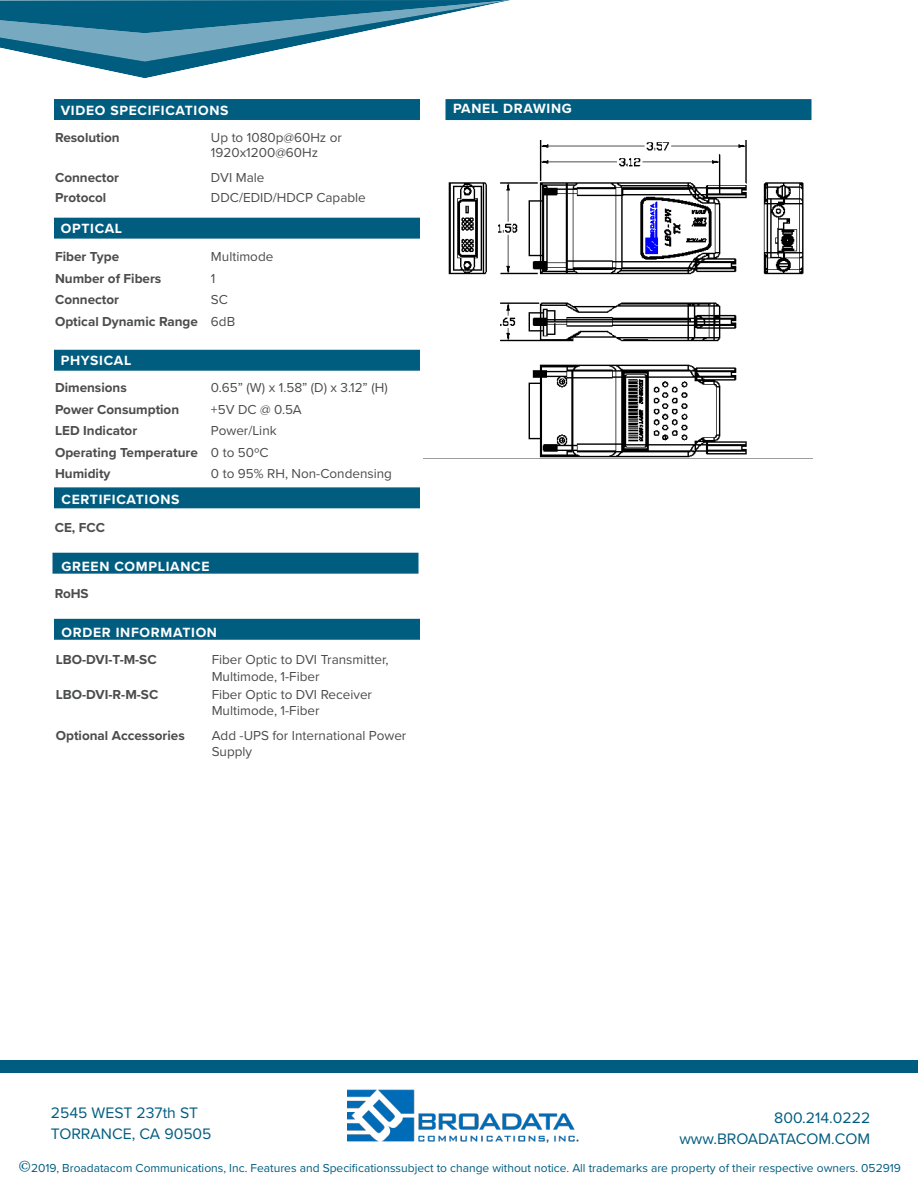
<style>
.page{position:relative;width:918px;height:1188px;background:#fff}
.page>*{position:absolute;margin:0;border:0;box-sizing:border-box;transform-origin:0 0}
.t1{font:15.75px/21px "Proxima Nova";color:#005d80}
.Table_Header{font:700 13.8px "Proxima Nova";letter-spacing:.05em;color:#fff}
.Table_Right_Column{font:13.5px/16.5px "Proxima Nova";color:#4b4c4d}
.Table_Left_Column{font:700 13.5px "Proxima Nova";color:#4b4c4d}
.t2{font:12px "Proxima Nova";color:#005d80}
.s1{font-family:"Minion Pro";font-size:18px}
</style>
<div class="page">
<svg style="left:0;top:36px;width:342px;height:42px"></svg>
<div style="left:0;top:0;width:511px;height:36px;background:#fff;opacity:.35"></div>
<div style="left:0;top:1060px;width:917px;height:13px;background:#005d80"></div>
<img style="left:347px;top:1089px;width:232px;height:54px">
<div style="left:54px;top:99px;width:366px;height:21px;background:#005d80"></div>
<div style="left:52px;top:553px;width:366px;height:21px;background:#005d80;border:2px solid #005d80"></div>
<div style="left:54px;top:487px;width:366px;height:21px;background:#005d80;border:2px solid #005d80"></div>
<div style="left:54px;top:619px;width:366px;height:21px;background:#005d80;border:2px solid #005d80"></div>
<div style="left:54px;top:218px;width:366px;height:21px;background:#005d80;border:2px solid #005d80"></div>
<div style="left:54px;top:350px;width:366px;height:21px;background:#005d80;border:2px solid #005d80"></div>
<div style="left:446px;top:99px;width:366px;height:21px;background:#005d80;border:2px solid #005d80"></div>
<img style="left:448px;top:141px;width:356px;height:317px">
<p class="Table_Header" style="left:61px;top:100px;width:169px">VIDEO SPECIFICATIONS</p>
<p class="Table_Left_Column" style="left:55px;top:128px;width:66px">Resolution</p>
<p class="Table_Right_Column" style="left:211px;top:130px;width:133px;line-height:15px">Up to 1080p@60Hz or<br>1920x1200@60Hz</p>
<p class="Table_Left_Column" style="left:55px;top:167px;width:66px">Connector</p>
<p class="Table_Right_Column" style="left:211px;top:168px;width:55px">DVI Male</p>
<p class="Table_Left_Column" style="left:55px;top:187px;width:53px">Protocol</p>
<p class="Table_Right_Column" style="left:211px;top:188px;width:156px">DDC/EDID/HDCP Capable</p>
<p class="Table_Header" style="left:61px;top:218px;width:63px">OPTICAL</p>
<p class="Table_Left_Column" style="left:55px;top:246px;width:66px">Fiber Type</p>
<p class="Table_Right_Column" style="left:211px;top:248px;width:64px">Multimode</p>
<p class="Table_Left_Column" style="left:55px;top:268px;width:108px">Number of Fibers</p>
<p class="Table_Right_Column" style="left:211px;top:269px;width:6px">1</p>
<p class="Table_Left_Column" style="left:55px;top:290px;width:66px">Connector</p>
<p class="Table_Right_Column" style="left:211px;top:291px;width:19px">SC</p>
<p class="Table_Left_Column" style="left:55px;top:311px;width:144px">Optical Dynamic Range</p>
<p class="Table_Right_Column" style="left:211px;top:312px;width:26px">6dB</p>
<p class="Table_Header" style="left:61px;top:350px;width:72px">PHYSICAL</p>
<p class="Table_Left_Column" style="left:55px;top:377px;width:73px">Dimensions</p>
<p class="Table_Right_Column" style="left:211px;top:379px;width:178px">0.65” (W) x 1.58” (D) x 3.12” (H)</p>
<p class="Table_Left_Column" style="left:55px;top:399px;width:126px">Power Consumption</p>
<p class="Table_Right_Column" style="left:211px;top:400px;width:92px">+5V DC @ 0.5A</p>
<p class="Table_Left_Column" style="left:55px;top:421px;width:84px">LED Indicator</p>
<p class="Table_Right_Column" style="left:211px;top:422px;width:67px">Power/Link</p>
<p class="Table_Left_Column" style="left:55px;top:442px;width:144px">Operating Temperature</p>
<p class="Table_Right_Column" style="left:211px;top:443px;width:59px">0 to 50ºC</p>
<p class="Table_Left_Column" style="left:55px;top:464px;width:57px">Humidity</p>
<p class="Table_Right_Column" style="left:211px;top:465px;width:182px">0 to 95% RH, Non-Condensing</p>
<p class="Table_Header" style="left:62px;top:489px;width:119px">CERTIFICATIONS</p>
<p class="Table_Left_Column" style="left:55px;top:517px;width:52px">CE, FCC</p>
<p class="Table_Header" style="left:62px;top:556px;width:150px">GREEN COMPLIANCE</p>
<p class="Table_Left_Column" style="left:55px;top:583px;width:35px">RoHS</p>
<p class="Table_Header" style="left:62px;top:622px;width:157px">ORDER INFORMATION</p>
<p class="Table_Left_Column" style="left:56px;top:650px;width:102px">LBO-DVI-T-M-SC</p>
<p class="Table_Right_Column" style="left:212px;top:651px;width:178px">Fiber Optic to DVI Transmitter,<br>Multimode, 1-Fiber</p>
<p class="Table_Left_Column" style="left:56px;top:684px;width:104px">LBO-DVI-R-M-SC</p>
<p class="Table_Right_Column" style="left:212px;top:685px;width:162px">Fiber Optic to DVI Receiver</p>
<p class="Table_Right_Column" style="left:212px;top:702px;width:109px">Multimode, 1-Fiber</p>
<p class="Table_Left_Column" style="left:56px;top:725px;width:130px">Optional Accessories</p>
<p class="Table_Right_Column" style="left:212px;top:726px;width:196px">Add -UPS for International Power<br>Supply</p>
<p class="Table_Header" style="left:453px;top:98px;width:120px">PANEL DRAWING</p>
<p class="t1" style="left:51px;top:1102px;width:162px">2545 WEST 237th ST<br>TORRANCE, CA 90505</p>
<p class="t1" style="left:679px;top:1106px;width:192px;text-align:right">800.214.0222 www.BROADATACOM.COM</p>
<p class="t2" style="left:19px;top:1159px;width:884px"><span class="s1">©</span>2019, Broadatacom Communications, Inc. Features and Specificationssubject to change without notice. All trademarks are property of their respective owners. 052919</p>
</div>
